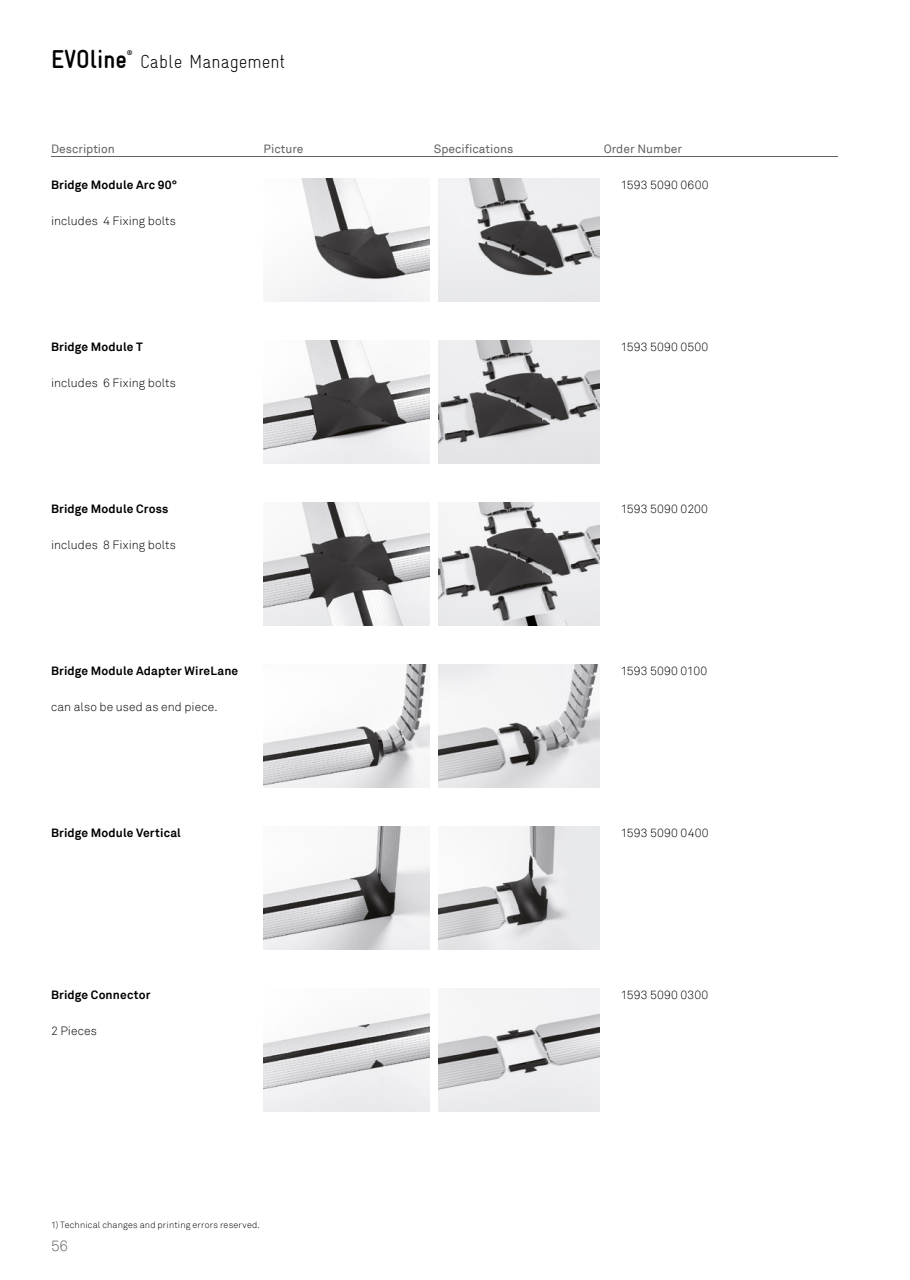
<style>
.page{position:relative;width:910px;height:1280px;background:#fff}
.page>*{position:absolute;margin:0;border:0;box-sizing:border-box;transform-origin:0 0}
.t1{font:700 condensed 25.95px "Gravur";color:#000}
.t2{font:300 condensed 18.75px "Gravur";color:#000}
.t3{font:300 15px "Akkurat";color:#646363}
.t4{font:300 12px "Akkurat";letter-spacing:.01em;color:#000}
.t5{font:700 12px "Akkurat";letter-spacing:.01em;color:#000}
.t6{font:12px "Akkurat";color:#646363}
.t7{font:300 9px "Akkurat";letter-spacing:.02em;color:#000}
.t8{font:700 condensed 6.75px "Gravur";color:#000}
</style>
<div class="page">
<hr style="left:51px;top:156px;width:787px;height:1px;background:#646363">
<img style="left:269px;top:179px;width:160px;height:122px">
<img style="left:438px;top:179px;width:162px;height:122px">
<img style="left:264px;top:341px;width:165px;height:122px">
<img style="left:438px;top:341px;width:161px;height:122px">
<img style="left:264px;top:503px;width:165px;height:122px">
<img style="left:438px;top:503px;width:162px;height:122px">
<img style="left:264px;top:827px;width:166px;height:122px">
<img style="left:438px;top:827px;width:162px;height:122px">
<img style="left:264px;top:665px;width:166px;height:122px">
<img style="left:438px;top:665px;width:162px;height:122px">
<img style="left:264px;top:1013px;width:166px;height:98px">
<img style="left:438px;top:989px;width:162px;height:122px">
<h1 class="t1" style="left:51px;top:45px;width:77px">EVOline</h1>
<p class="t8" style="left:127px;top:49px;width:7px">®</p>
<h2 class="t2" style="left:140px;top:51px;width:147px">Cable Management</h2>
<p class="t6" style="left:51px;top:141px;width:65px">Description</p>
<p class="t6" style="left:264px;top:141px;width:41px">Picture</p>
<p class="t6" style="left:434px;top:141px;width:81px">Specifications</p>
<p class="t6" style="left:604px;top:141px;width:80px">Order Number</p>
<p class="t5" style="left:51px;top:177px;width:128px">Bridge Module Arc 90°</p>
<p class="t4" style="left:621px;top:177px;width:89px">1593 5090 0600</p>
<p class="t4" style="left:51px;top:213px;width:126px">includes 4 Fixing bolts</p>
<p class="t5" style="left:51px;top:339px;width:93px">Bridge Module T</p>
<p class="t4" style="left:621px;top:339px;width:89px">1593 5090 0500</p>
<p class="t4" style="left:51px;top:375px;width:126px">includes 6 Fixing bolts</p>
<p class="t5" style="left:51px;top:501px;width:119px">Bridge Module Cross</p>
<p class="t4" style="left:621px;top:501px;width:89px">1593 5090 0200</p>
<p class="t4" style="left:51px;top:537px;width:126px">includes 8 Fixing bolts</p>
<p class="t5" style="left:51px;top:663px;width:189px">Bridge Module Adapter WireLane</p>
<p class="t4" style="left:621px;top:663px;width:88px">1593 5090 0100</p>
<p class="t4" style="left:51px;top:699px;width:168px">can also be used as end piece.</p>
<p class="t5" style="left:51px;top:825px;width:131px">Bridge Module Vertical</p>
<p class="t4" style="left:621px;top:825px;width:89px">1593 5090 0400</p>
<p class="t5" style="left:51px;top:987px;width:101px">Bridge Connector</p>
<p class="t4" style="left:621px;top:987px;width:89px">1593 5090 0300</p>
<p class="t4" style="left:51px;top:1023px;width:48px">2 Pieces</p>
<p class="t7" style="left:51px;top:1219px;width:210px">1) Technical changes and printing errors reserved.</p>
<p class="t3" style="left:51px;top:1236px;width:19px">56</p>
</div>
